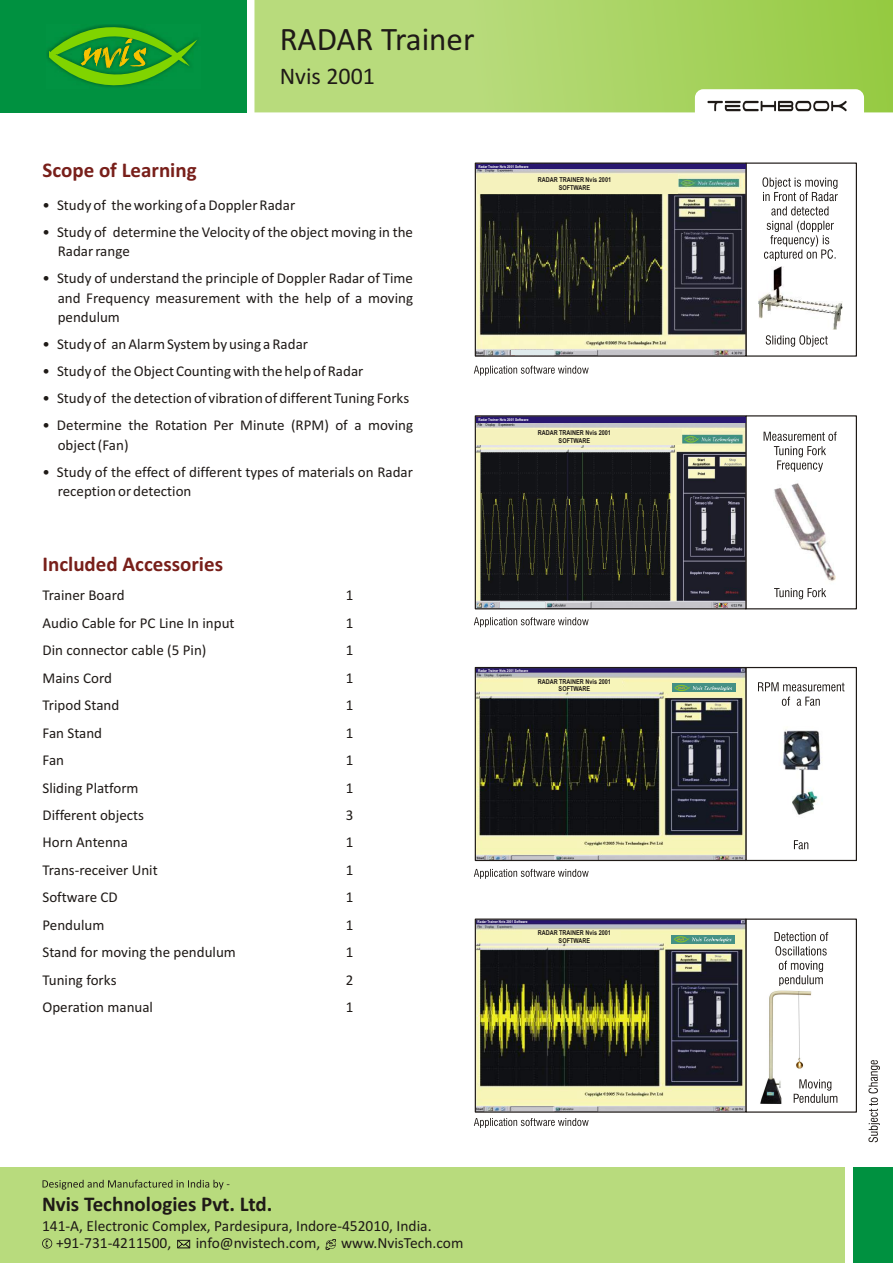
<style>
.page{position:relative;width:893px;height:1263px;background:#fff}
.page>*{position:absolute;margin:0;border:0;box-sizing:border-box;transform-origin:0 0}
.t1{font:33px "Calibri";color:#1f1a17}
.t2{font:24px "Calibri";color:#1f1a17}
.t3{font:700 21px "Calibri";color:#781f1a}
.t4{font:700 21px "Calibri";color:#1f1a17}
.t5{font:15.45px/17px "Calibri";color:#1f1a17}
.t6{font:15px/19.5px "Calibri";color:#1f1a17}
.t7{font:700 6.75px/7.8px "Arial Narrow";color:#1f1a17;text-align:center}
.t8{font:700 3.9px "Arial Narrow";color:#fff}
</style>
<div class="page">
<div style="left:0;top:1167px;width:845px;height:96px;background:#b8db7d"></div>
<div style="left:853px;top:1167px;width:39px;height:96px;background:#009140"></div>
<svg style="left:868px;top:1060px;width:12px;height:82px"></svg>
<svg style="left:177px;top:1240px;width:13px;height:8px"></svg>
<svg style="left:325px;top:1239px;width:11px;height:11px"></svg>
<svg style="left:42px;top:1238px;width:10px;height:10px"></svg>
<svg style="left:43px;top:1180px;width:186px;height:9px"></svg>
<svg style="left:745px;top:666px;width:112px;height:196px"></svg>
<img style="left:477px;top:669px;width:267px;height:186px">
<img style="left:477px;top:855px;width:267px;height:4px">
<div style="left:672px;top:684px;width:64px;height:8px;background:#459185"></div>
<svg style="left:674px;top:683px;width:58px;height:11px"></svg>
<div style="left:523px;top:679px;width:99px;height:13px;background:#f7f5ba"></div>
<div style="left:475px;top:667px;width:271px;height:194px;border:1px solid #1f1a17"></div>
<svg style="left:474px;top:869px;width:115px;height:10px"></svg>
<img style="left:477px;top:920px;width:267px;height:186px">
<img style="left:477px;top:1106px;width:267px;height:5px">
<div style="left:672px;top:935px;width:63px;height:8px;background:#459185"></div>
<svg style="left:674px;top:934px;width:57px;height:11px"></svg>
<div style="left:523px;top:930px;width:98px;height:13px;background:#f7f5ba"></div>
<div style="left:475px;top:918px;width:271px;height:195px;border:1px solid #1f1a17"></div>
<svg style="left:474px;top:1118px;width:115px;height:10px"></svg>
<svg style="left:745px;top:918px;width:112px;height:195px"></svg>
<img style="left:477px;top:422px;width:267px;height:185px">
<div style="left:475px;top:415px;width:271px;height:194px;border:1px solid #1f1a17"></div>
<div style="left:476px;top:417px;width:269px;height:5px;background:#291770"></div>
<div style="left:476px;top:429px;width:206px;height:16px;background:#f5f2bd"></div>
<div style="left:501px;top:602px;width:44px;height:5px;background:#e0ebed"></div>
<svg style="left:745px;top:415px;width:112px;height:195px"></svg>
<svg style="left:474px;top:617px;width:115px;height:10px"></svg>
<img style="left:477px;top:169px;width:267px;height:186px">
<div style="left:475px;top:163px;width:271px;height:194px;border:1px solid #1f1a17"></div>
<div style="left:476px;top:164px;width:269px;height:5px;background:#291770"></div>
<div style="left:478px;top:175px;width:200px;height:19px;background:#f5f2bd"></div>
<div style="left:511px;top:350px;width:42px;height:5px;background:#e0ebed"></div>
<svg style="left:745px;top:162px;width:112px;height:195px"></svg>
<img style="left:758px;top:266px;width:84px;height:63px">
<svg style="left:474px;top:366px;width:115px;height:10px"></svg>
<svg style="left:254px;top:0;width:639px;height:112px;background:#afd76e"></svg>
<div style="left:0;top:0;width:246px;height:112px;background:#009140"></div>
<svg style="left:707px;top:101px;width:140px;height:10px"></svg>
<svg style="left:49px;top:24px;width:148px;height:63px"></svg>
<img style="left:770px;top:710px;width:65px;height:120px">
<h1 class="t1" style="left:280px;top:25px;width:196px">RADAR Trainer</h1>
<h2 class="t2" style="left:280px;top:66px;width:97px">Nvis 2001</h2>
<h3 class="t3" style="left:43px;top:161px;width:156px">Scope of Learning</h3>
<p class="t6" style="left:43px;top:196px;width:254px">• Study of the working of a Doppler Radar</p>
<p class="t6" style="left:58px;top:223px;width:357px;text-indent:-15px">• Study of determine the Velocity of the object moving in the<br>Radar range</p>
<p class="t6" style="left:58px;top:269px;width:357px;text-align:justify;text-indent:-15px">• Study of understand the principle of Doppler Radar of Time and Frequency measurement with the help of a moving pendulum</p>
<p class="t6" style="left:43px;top:335px;width:267px">• Study of an Alarm System by using a Radar</p>
<p class="t6" style="left:43px;top:362px;width:322px">• Study of the Object Counting with the help of Radar</p>
<p class="t6" style="left:43px;top:389px;width:368px">• Study of the detection of vibration of different Tuning Forks</p>
<p class="t6" style="left:58px;top:416px;width:357px;text-indent:-15px">• Determine the Rotation Per Minute (RPM) of a moving object (Fan)</p>
<p class="t6" style="left:58px;top:463px;width:357px;text-indent:-15px">• Study of the effect of different types of materials on Radar reception or detection</p>
<h3 class="t3" style="left:43px;top:555px;width:182px">Included Accessories</h3>
<p class="t6" style="left:43px;top:587px;width:84px">Trainer Board</p>
<p class="t6" style="left:346px;top:587px;width:9px">1</p>
<p class="t6" style="left:43px;top:614px;width:194px">Audio Cable for PC Line In input</p>
<p class="t6" style="left:346px;top:614px;width:9px">1</p>
<p class="t6" style="left:43px;top:642px;width:165px">Din connector cable (5 Pin)</p>
<p class="t6" style="left:346px;top:642px;width:9px">1</p>
<p class="t6" style="left:43px;top:669px;width:71px">Mains Cord</p>
<p class="t6" style="left:346px;top:669px;width:9px">1</p>
<p class="t6" style="left:43px;top:697px;width:78px">Tripod Stand</p>
<p class="t6" style="left:346px;top:697px;width:9px">1</p>
<p class="t6" style="left:43px;top:724px;width:61px">Fan Stand</p>
<p class="t6" style="left:346px;top:724px;width:9px">1</p>
<p class="t6" style="left:43px;top:751px;width:23px">Fan</p>
<p class="t6" style="left:346px;top:751px;width:9px">1</p>
<p class="t6" style="left:43px;top:779px;width:98px">Sliding Platform</p>
<p class="t6" style="left:346px;top:779px;width:9px">1</p>
<p class="t6" style="left:43px;top:806px;width:103px">Different objects</p>
<p class="t6" style="left:346px;top:806px;width:9px">3</p>
<p class="t6" style="left:43px;top:834px;width:87px">Horn Antenna</p>
<p class="t6" style="left:346px;top:834px;width:9px">1</p>
<p class="t6" style="left:43px;top:861px;width:117px">Trans-receiver Unit</p>
<p class="t6" style="left:346px;top:861px;width:9px">1</p>
<p class="t6" style="left:43px;top:889px;width:77px">Software CD</p>
<p class="t6" style="left:346px;top:889px;width:9px">1</p>
<p class="t6" style="left:43px;top:916px;width:63px">Pendulum</p>
<p class="t6" style="left:346px;top:916px;width:9px">1</p>
<p class="t6" style="left:43px;top:944px;width:195px">Stand for moving the pendulum</p>
<p class="t6" style="left:346px;top:944px;width:9px">1</p>
<p class="t6" style="left:43px;top:971px;width:76px">Tuning forks</p>
<p class="t6" style="left:346px;top:971px;width:9px">2</p>
<p class="t6" style="left:43px;top:999px;width:112px">Operation manual</p>
<p class="t6" style="left:346px;top:999px;width:9px">1</p>
<p class="t8" style="left:478px;top:165px;width:51px">Radar Trainer Nvis 2001 Software</p>
<p class="t7" style="left:538px;top:177px;width:75px">RADAR TRAINER Nvis 2001<br>SOFTWARE</p>
<p class="t8" style="left:478px;top:418px;width:51px">Radar Trainer Nvis 2001 Software</p>
<p class="t7" style="left:538px;top:430px;width:75px">RADAR TRAINER Nvis 2001<br>SOFTWARE</p>
<p class="t8" style="left:478px;top:669px;width:51px">Radar Trainer Nvis 2001 Software</p>
<p class="t7" style="left:538px;top:678px;width:75px">RADAR TRAINER Nvis 2001<br>SOFTWARE</p>
<p class="t8" style="left:478px;top:920px;width:51px">Radar Trainer Nvis 2001 Software</p>
<p class="t7" style="left:538px;top:929px;width:75px">RADAR TRAINER Nvis 2001<br>SOFTWARE</p>
<h3 class="t4" style="left:42px;top:1195px;width:232px">Nvis Technologies Pvt. Ltd.</h3>
<p class="t5" style="left:56px;top:1218px;width:377px;text-indent:-14px">141-A, Electronic Complex, Pardesipura, Indore-452010, India. +91-731-4211500,</p>
<p class="t5" style="left:196px;top:1235px;width:126px">info@nvistech.com,</p>
<p class="t5" style="left:341px;top:1235px;width:124px">www.NvisTech.com</p>
</div>
